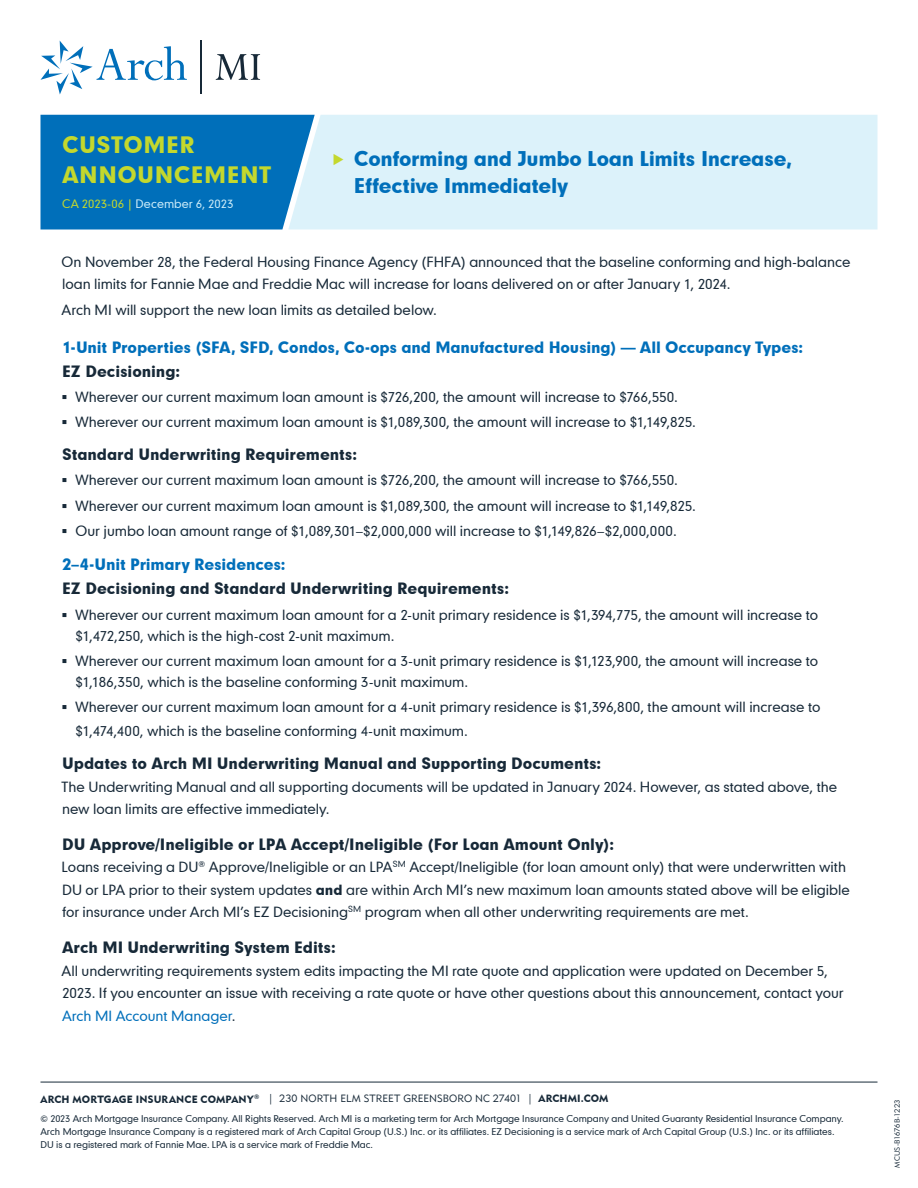
<style>
.page{position:relative;width:918px;height:1188px;background:#fff}
.page>*{position:absolute;margin:0;border:0;box-sizing:border-box;transform-origin:0 0}
.t1{font:21.75px/30px "Geometric 706 BT Black B";letter-spacing:.02em;color:#c4d82d}
.t2{font:19.5px/27px "Geometric 706 BT Black B";letter-spacing:-.02em;color:#006fba}
.t3{font:15px "Geometric 706 BT Black B";letter-spacing:-.005em;color:#172938}
.t4{font:15px "Geometric 706 BT Black B";letter-spacing:-.01em;color:#006fba}
.t5{font:13.5px/22.5px "Geometric 706 BT Medium B";letter-spacing:-.005em;color:#172938}
.t6{font:11.25px "Geometric 706 BT Medium B";letter-spacing:.005em;color:#ccecf9}
.t7{font:10.5px "Geometric 415 BT Black A";letter-spacing:.015em;color:#172938}
.t8{font:9px/12.8px "Geometric 706 BT Medium B";letter-spacing:-.005em;color:#172938}
.t9{font:7.5px "Geometric 415 BT Lite A";letter-spacing:.005em;color:#172938}
.s1{color:#c4d82d}
.s2{font-family:"Geometric 706 BT Black B"}
.s3{color:#006fba}
.s4{font-family:"Geometric 415 BT Lite A"}
</style>
<div class="page">
<svg style="left:40px;top:41px;width:147px;height:54px"></svg>
<hr style="left:201px;top:40px;width:1px;height:54px;background:#172938">
<svg style="left:216px;top:54px;width:44px;height:26px"></svg>
<hr style="left:40px;top:1082px;width:838px;height:1px;background:#172938">
<div style="left:40px;top:115px;width:248px;height:115px;background:#006fba"></div>
<div style="left:288px;top:115px;width:590px;height:115px;background:#dcf2fa"></div>
<svg style="left:334px;top:154px;width:10px;height:11px"></svg>
<h1 class="t1" style="left:62px;top:129px;width:211px">CUSTOMER<br>ANNOUNCEMENT</h1>
<p class="t6" style="left:62px;top:196px;width:173px"><span class="s1">CA 2023-06 |</span> December 6, 2023</p>
<h2 class="t2" style="left:354px;top:144px;width:440px">Conforming and Jumbo Loan Limits Increase,<br>Effective Immediately</h2>
<p class="t5" style="left:62px;top:250px;width:790px">On November 28, the Federal Housing Finance Agency (FHFA) announced that the baseline conforming and high-balance loan limits for Fannie Mae and Freddie Mac will increase for loans delivered on or after January 1, 2024.</p>
<p class="t5" style="left:62px;top:298px;width:377px">Arch MI will support the new loan limits as detailed below.</p>
<p class="t4" style="left:62px;top:337px;width:743px">1-Unit Properties (SFA, SFD, Condos, Co-ops and Manufactured Housing) — All Occupancy Types:</p>
<p class="t3" style="left:62px;top:361px;width:120px">EZ Decisioning:</p>
<p class="t5" style="left:76px;top:384px;width:622px;line-height:25.3px">Wherever our current maximum loan amount is $726,200, the amount will increase to $766,550.<br>Wherever our current maximum loan amount is $1,089,300, the amount will increase to $1,149,825.</p>
<p class="t3" style="left:62px;top:444px;width:296px">Standard Underwriting Requirements:</p>
<p class="t5" style="left:76px;top:467px;width:622px;line-height:25.3px">Wherever our current maximum loan amount is $726,200, the amount will increase to $766,550.<br>Wherever our current maximum loan amount is $1,089,300, the amount will increase to $1,149,825.<br>Our jumbo loan amount range of $1,089,301–$2,000,000 will increase to $1,149,826–$2,000,000.</p>
<p class="t4" style="left:62px;top:555px;width:225px">2–4-Unit Primary Residences:</p>
<p class="t3" style="left:62px;top:579px;width:448px">EZ Decisioning and Standard Underwriting Requirements:</p>
<p class="t5" style="left:76px;top:604px;width:744px;line-height:21px">Wherever our current maximum loan amount for a 2-unit primary residence is $1,394,775, the amount will increase to $1,472,250, which is the high-cost 2-unit maximum.</p>
<p class="t5" style="left:76px;top:650px;width:744px;line-height:21px">Wherever our current maximum loan amount for a 3-unit primary residence is $1,123,900, the amount will increase to $1,186,350, which is the baseline conforming 3-unit maximum.</p>
<p class="t5" style="left:76px;top:695px;width:746px;line-height:24px">Wherever our current maximum loan amount for a 4-unit primary residence is $1,396,800, the amount will increase to $1,474,400, which is the baseline conforming 4-unit maximum.</p>
<p class="t3" style="left:62px;top:753px;width:541px">Updates to Arch MI Underwriting Manual and Supporting Documents:</p>
<p class="t5" style="left:62px;top:775px;width:777px">The Underwriting Manual and all supporting documents will be updated in January 2024. However, as stated above, the new loan limits are effective immediately.</p>
<p class="t3" style="left:62px;top:834px;width:553px">DU Approve/Ineligible or LPA Accept/Ineligible (For Loan Amount Only):</p>
<p class="t5" style="left:62px;top:856px;width:790px">Loans receiving a DU<sup>®</sup> Approve/Ineligible or an LPA<sup>SM</sup> Accept/Ineligible (for loan amount only) that were underwritten with<br>DU or LPA prior to their system updates <span class="s2">and</span> are within Arch MI’s new maximum loan amounts stated above will be eligible for insurance under Arch MI’s EZ Decisioning<sup>SM</sup> program when all other underwriting requirements are met.</p>
<p class="t3" style="left:62px;top:937px;width:275px">Arch MI Underwriting System Edits:</p>
<p class="t5" style="left:62px;top:959px;width:784px">All underwriting requirements system edits impacting the MI rate quote and application were updated on December 5,<br>2023. If you encounter an issue with receiving a rate quote or have other questions about this announcement, contact your<br><span class="s3">Arch MI Account Manager</span>.</p>
<p class="t7" style="left:40px;top:1092px;width:570px">ARCH MORTGAGE INSURANCE COMPANY<sup>®</sup> <span class="s4">| 230 NORTH ELM STREET GREENSBORO NC 27401 |</span> ARCHMI.COM</p>
<p class="t8" style="left:40px;top:1112px;width:805px">© 2023 Arch Mortgage Insurance Company. All Rights Reserved. Arch MI is a marketing term for Arch Mortgage Insurance Company and United Guaranty Residential Insurance Company.<br>Arch Mortgage Insurance Company is a registered mark of Arch Capital Group (U.S.) Inc. or its affiliates. EZ Decisioning is a service mark of Arch Capital Group (U.S.) Inc. or its affiliates.<br>DU is a registered mark of Fannie Mae. LPA is a service mark of Freddie Mac.</p>
<p class="t9" style="left:892px;top:1168px;width:70px;rotate:-90deg">MCUS-B1676B-1223</p>
</div>
